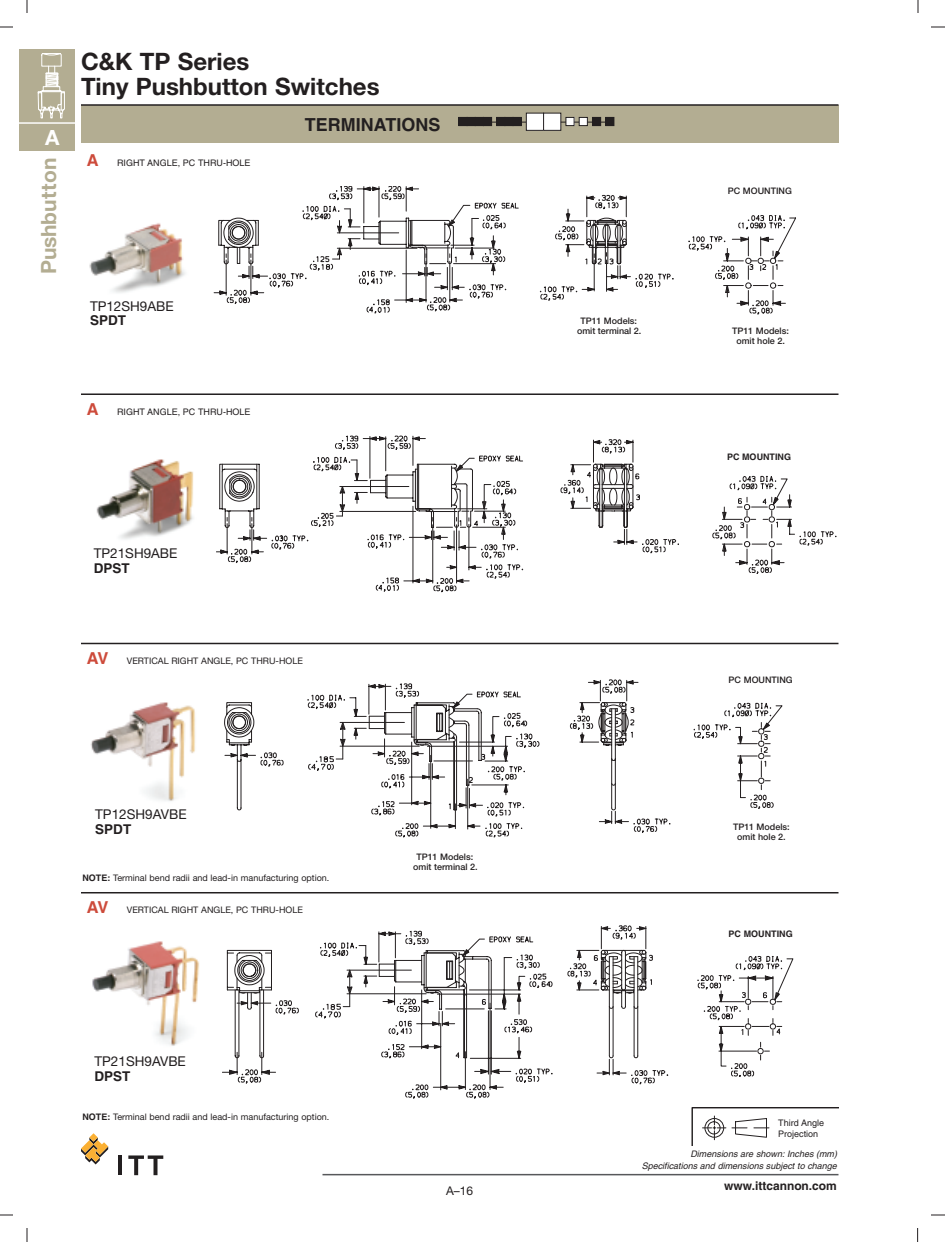
<style>
.page{position:relative;width:945px;height:1242px;background:#fff}
.page>*{position:absolute;margin:0;border:0;box-sizing:border-box;transform-origin:0 0}
.t1{font:700 24px/25.5px "Helvetica Neue";color:#231f20}
.t2{font:700 21px "Helvetica Neue";color:#b3ad92}
.t3{font:700 21px "Helvetica Neue";color:#fff}
.t4{font:700 18px "Helvetica";color:#231f20}
.t5{font:13.5px "Helvetica Neue";color:#231f20}
.t6{font:700 13.5px "Helvetica";color:#231f20}
.t7{font:700 12px "Helvetica";color:#231f20}
.t8{font:12px "Helvetica Neue";color:#231f20}
.t9{font:9px "Helvetica Neue";color:#231f20}
.t10{font:500 9px/9.9px "Helvetica Neue";color:#231f20;text-align:center}
.t11{font:italic 9px/12px "Helvetica";color:#231f20;text-align:right}
.t12{font:9px/10.8px "Helvetica";color:#231f20}
.t13{font:700 9px "Helvetica";color:#231f20}
.s1{font-weight:700;font-size:16.5px;color:#cd4b3b}
.s2{font-family:"Helvetica";font-weight:700;font-size:16.5px;color:#cd4b3b}
.s3{font-family:"Helvetica";font-weight:700}
</style>
<div class="page">
<hr style="left:322px;top:1174px;width:516px;height:1px;background:#57585a">
<svg style="left:0;top:0;width:28px;height:28px"></svg>
<svg style="left:0;top:1215px;width:28px;height:27px"></svg>
<svg style="left:917px;top:1215px;width:28px;height:27px"></svg>
<svg style="left:918px;top:0;width:27px;height:28px"></svg>
<svg style="left:692px;top:1107px;width:146px;height:39px"></svg>
<div style="left:19px;top:50px;width:56px;height:101px;background:#b3ad92"></div>
<hr style="left:19px;top:122px;width:56px;height:2px;background:#fff">
<svg style="left:37px;top:53px;width:28px;height:66px"></svg>
<div style="left:14px;top:14px;width:26px;height:26px;background:#fff"></div>
<div style="left:904px;top:14px;width:28px;height:26px;background:#fff"></div>
<div style="left:14px;top:1202px;width:26px;height:26px;background:#fff"></div>
<div style="left:904px;top:1202px;width:28px;height:26px;background:#fff"></div>
<div style="left:81px;top:105px;width:757px;height:37px;background:#b3ad92"></div>
<div style="left:459px;top:117px;width:8px;height:9px;background:#231f20"></div>
<div style="left:467px;top:117px;width:8px;height:9px;background:#231f20"></div>
<div style="left:475px;top:117px;width:8px;height:9px;background:#231f20"></div>
<div style="left:483px;top:117px;width:9px;height:9px;background:#231f20"></div>
<div style="left:497px;top:117px;width:8px;height:9px;background:#231f20"></div>
<div style="left:496px;top:117px;width:9px;height:9px;border:1px solid #231f20"></div>
<div style="left:505px;top:117px;width:8px;height:9px;background:#231f20"></div>
<div style="left:513px;top:117px;width:8px;height:9px;background:#231f20"></div>
<div style="left:513px;top:117px;width:9px;height:9px;border:1px solid #231f20"></div>
<div style="left:526px;top:113px;width:18px;height:17px;background:#fff"></div>
<div style="left:526px;top:113px;width:18px;height:18px;border:1px solid #231f20"></div>
<div style="left:544px;top:113px;width:17px;height:17px;background:#fff"></div>
<div style="left:543px;top:113px;width:18px;height:18px;border:1px solid #231f20"></div>
<div style="left:566px;top:117px;width:8px;height:9px;background:#fff"></div>
<div style="left:566px;top:117px;width:8px;height:9px;border:1px solid #231f20"></div>
<div style="left:579px;top:117px;width:8px;height:9px;background:#fff"></div>
<div style="left:579px;top:117px;width:9px;height:9px;border:1px solid #231f20"></div>
<div style="left:592px;top:117px;width:9px;height:9px;background:#231f20"></div>
<div style="left:606px;top:117px;width:8px;height:9px;background:#231f20"></div>
<div style="left:605px;top:117px;width:9px;height:9px;border:1px solid #231f20"></div>
<svg style="left:560px;top:439px;width:119px;height:115px"></svg>
<svg style="left:216px;top:436px;width:307px;height:156px"></svg>
<svg style="left:712px;top:475px;width:124px;height:99px"></svg>
<svg style="left:214px;top:186px;width:460px;height:128px"></svg>
<svg style="left:688px;top:215px;width:108px;height:100px"></svg>
<svg style="left:698px;top:956px;width:95px;height:121px"></svg>
<svg style="left:222px;top:950px;width:77px;height:134px"></svg>
<svg style="left:315px;top:926px;width:353px;height:173px"></svg>
<svg style="left:224px;top:680px;width:446px;height:158px"></svg>
<svg style="left:694px;top:702px;width:89px;height:107px"></svg>
<img style="left:96px;top:459px;width:98px;height:80px">
<img style="left:92px;top:941px;width:108px;height:105px">
<img style="left:90px;top:702px;width:106px;height:99px">
<img style="left:89px;top:223px;width:96px;height:70px">
<hr style="left:81px;top:892px;width:757px;height:1px;background:#231f20">
<hr style="left:81px;top:643px;width:757px;height:1px;background:#231f20">
<hr style="left:81px;top:393px;width:757px;height:2px;background:#231f20">
<hr style="left:81px;top:104px;width:757px;height:2px;background:#231f20">
<svg style="left:81px;top:1133px;width:27px;height:32px"></svg>
<hr style="left:118px;top:1155px;width:4px;height:20px;background:#231f20">
<svg style="left:128px;top:1155px;width:35px;height:20px"></svg>
<h2 class="t3" style="left:45px;top:130px;width:16px">A</h2>
<h2 class="t2" style="left:41px;top:274px;width:117px;rotate:-90deg">Pushbutton</h2>
<h1 class="t1" style="left:81px;top:50px;width:300px">C&amp;K TP Series<br>Tiny Pushbutton Switches</h1>
<h3 class="t4" style="left:305px;top:117px;width:137px">TERMINATIONS</h3>
<p class="t12" style="left:87px;top:158px;width:165px"><span class="s1">A</span> RIGHT ANGLE, PC THRU-HOLE</p>
<h3 class="t5" style="left:90px;top:301px;width:85px">TP12SH9ABE</h3>
<h3 class="t6" style="left:90px;top:315px;width:38px">SPDT</h3>
<p class="t12" style="left:87px;top:407px;width:165px"><span class="s1">A</span> RIGHT ANGLE, PC THRU-HOLE</p>
<h3 class="t5" style="left:94px;top:549px;width:85px">TP21SH9ABE</h3>
<h3 class="t6" style="left:94px;top:562px;width:38px">DPST</h3>
<p class="t9" style="left:87px;top:658px;width:218px"><span class="s2">AV</span> VERTICAL RIGHT ANGLE, PC THRU-HOLE</p>
<h3 class="t5" style="left:95px;top:810px;width:93px">TP12SH9AVBE</h3>
<h3 class="t6" style="left:95px;top:823px;width:38px">SPDT</h3>
<p class="t9" style="left:82px;top:875px;width:248px"><span class="s3">NOTE:</span> Terminal bend radii and lead-in manufacturing option.</p>
<p class="t9" style="left:87px;top:907px;width:218px"><span class="s2">AV</span> VERTICAL RIGHT ANGLE, PC THRU-HOLE</p>
<h3 class="t5" style="left:94px;top:1057px;width:93px">TP21SH9AVBE</h3>
<h3 class="t6" style="left:94px;top:1071px;width:38px">DPST</h3>
<p class="t9" style="left:82px;top:1113px;width:248px"><span class="s3">NOTE:</span> Terminal bend radii and lead-in manufacturing option.</p>
<p class="t10" style="left:413px;top:852px;width:66px">TP11 Models: omit terminal 2.</p>
<h3 class="t8" style="left:446px;top:1186px;width:29px">A–16</h3>
<p class="t10" style="left:577px;top:317px;width:66px">TP11 Models: omit terminal 2.</p>
<p class="t10" style="left:728px;top:187px;width:66px">PC MOUNTING</p>
<p class="t10" style="left:732px;top:327px;width:58px">TP11 Models: omit hole 2.</p>
<p class="t13" style="left:727px;top:453px;width:66px">PC MOUNTING</p>
<p class="t10" style="left:729px;top:676px;width:66px">PC MOUNTING</p>
<p class="t10" style="left:733px;top:823px;width:58px">TP11 Models: omit hole 2.</p>
<p class="t13" style="left:729px;top:931px;width:66px">PC MOUNTING</p>
<p class="t12" style="left:778px;top:1119px;width:47px">Third Angle<br>Projection</p>
<p class="t11" style="left:642px;top:1149px;width:197px">Dimensions are shown: Inches (mm)<br>Specifications and dimensions subject to change</p>
<h3 class="t7" style="left:724px;top:1181px;width:114px">www.ittcannon.com</h3>
</div>
